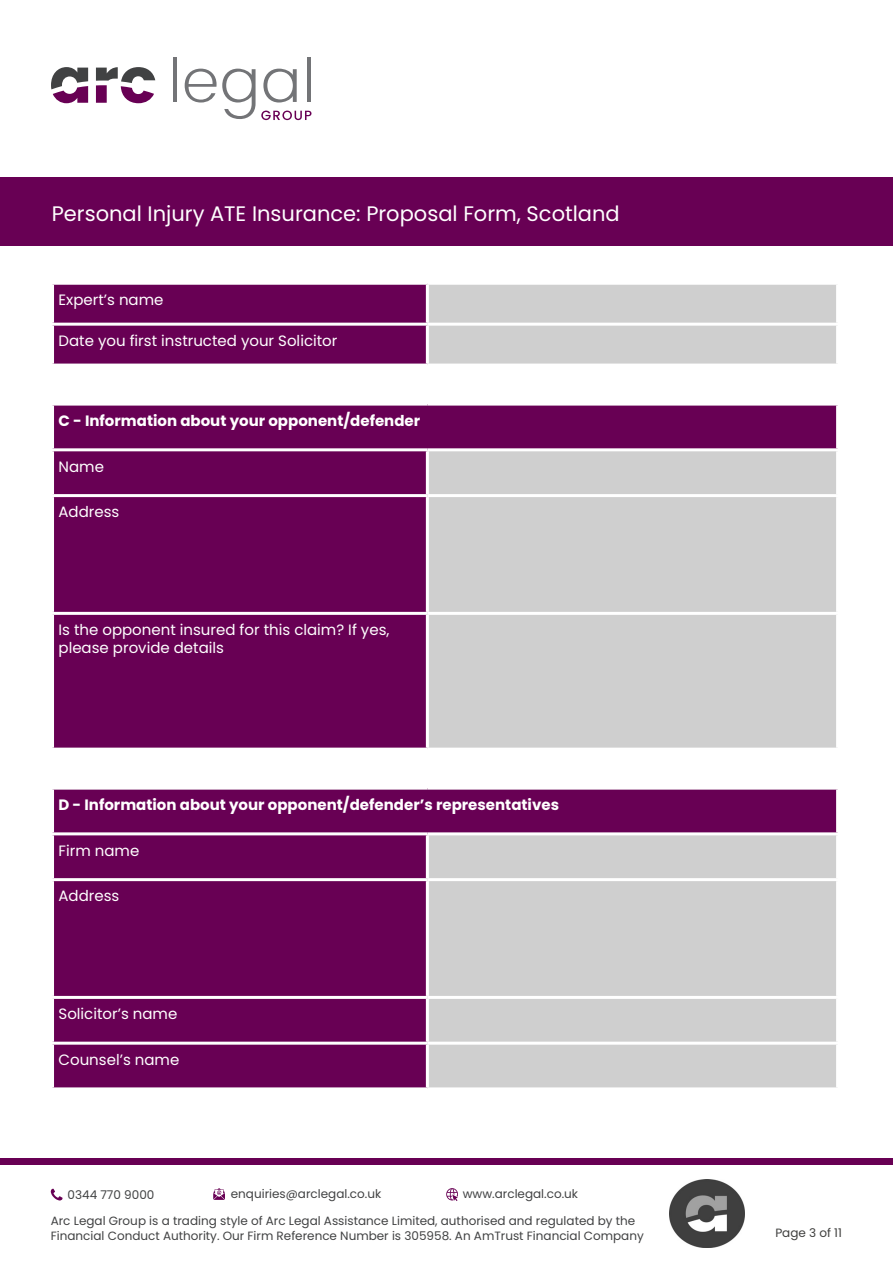
<style>
.page{position:relative;width:893px;height:1263px;background:#fff}
.page>*{position:absolute;margin:0;border:0;box-sizing:border-box;transform-origin:0 0}
.t1{font:21px "Poppins";color:#fff}
.t2{font:15px/18px "Poppins";color:#fff}
.t3{font:700 15px "Poppins";color:#fff}
.t4{font:12px/15px "Poppins";color:#414243}
.t5{font:12px "Poppins";color:#3f3f3e}
</style>
<div class="page">
<div style="left:0;top:178px;width:893px;height:68px;background:#680054"></div>
<svg style="left:51px;top:67px;width:37px;height:36px"></svg>
<svg style="left:96px;top:67px;width:59px;height:36px"></svg>
<hr style="left:173px;top:57px;width:4px;height:45px;background:#737477">
<svg style="left:185px;top:69px;width:126px;height:51px"></svg>
<hr style="left:307px;top:57px;width:4px;height:45px;background:#737477">
<svg style="left:54px;top:285px;width:782px;height:79px;background:#9e6d95"></svg>
<hr style="left:426px;top:285px;width:3px;height:38px;background:#fff">
<hr style="left:51px;top:323px;width:376px;height:3px;background:#fff">
<hr style="left:427px;top:323px;width:412px;height:3px;background:#fff">
<hr style="left:426px;top:326px;width:3px;height:38px;background:#fff">
<div style="left:54px;top:406px;width:782px;height:342px;background:#680054"></div>
<div style="left:429px;top:451px;width:407px;height:297px;background:#cfcfcf"></div>
<hr style="left:51px;top:448px;width:376px;height:3px;background:#fff">
<hr style="left:427px;top:448px;width:412px;height:3px;background:#fff">
<hr style="left:426px;top:451px;width:3px;height:43px;background:#fff">
<hr style="left:51px;top:494px;width:376px;height:3px;background:#fff">
<hr style="left:427px;top:494px;width:412px;height:3px;background:#fff">
<hr style="left:426px;top:497px;width:3px;height:115px;background:#fff">
<hr style="left:51px;top:612px;width:376px;height:3px;background:#fff">
<hr style="left:427px;top:612px;width:412px;height:3px;background:#fff">
<hr style="left:426px;top:615px;width:3px;height:133px;background:#fff">
<div style="left:54px;top:790px;width:782px;height:297px;background:#680054"></div>
<div style="left:429px;top:835px;width:407px;height:252px;background:#cfcfcf"></div>
<hr style="left:51px;top:832px;width:376px;height:3px;background:#fff">
<hr style="left:427px;top:832px;width:412px;height:3px;background:#fff">
<hr style="left:426px;top:835px;width:3px;height:43px;background:#fff">
<hr style="left:51px;top:878px;width:376px;height:3px;background:#fff">
<hr style="left:427px;top:878px;width:412px;height:3px;background:#fff">
<hr style="left:426px;top:881px;width:3px;height:115px;background:#fff">
<hr style="left:51px;top:996px;width:376px;height:3px;background:#fff">
<hr style="left:427px;top:996px;width:412px;height:3px;background:#fff">
<hr style="left:426px;top:999px;width:3px;height:43px;background:#fff">
<hr style="left:51px;top:1042px;width:376px;height:3px;background:#fff">
<hr style="left:427px;top:1042px;width:412px;height:3px;background:#fff">
<hr style="left:426px;top:1045px;width:3px;height:42px;background:#fff">
<div style="left:0;top:1158px;width:893px;height:6px;background:#680054"></div>
<svg style="left:51px;top:1189px;width:12px;height:11px"></svg>
<svg style="left:446px;top:1188px;width:12px;height:13px"></svg>
<svg style="left:213px;top:1188px;width:12px;height:12px"></svg>
<img style="left:669px;top:1179px;width:76px;height:68px">
<p class="t1" style="left:52px;top:202px;width:569px">Personal Injury ATE Insurance: Proposal Form, Scotland</p>
<p class="t2" style="left:59px;top:291px;width:106px">Expert’s name</p>
<p class="t2" style="left:59px;top:332px;width:280px">Date you first instructed your Solicitor</p>
<p class="t3" style="left:59px;top:412px;width:363px">C - Information about your opponent/defender</p>
<p class="t2" style="left:59px;top:457px;width:47px">Name</p>
<p class="t2" style="left:59px;top:503px;width:62px">Address</p>
<p class="t2" style="left:59px;top:621px;width:332px">Is the opponent insured for this claim? If yes, please provide details</p>
<p class="t3" style="left:59px;top:796px;width:502px">D - Information about your opponent/defender’s representatives</p>
<p class="t2" style="left:59px;top:841px;width:82px">Firm name</p>
<p class="t2" style="left:59px;top:887px;width:62px">Address</p>
<p class="t2" style="left:59px;top:1005px;width:120px">Solicitor’s name</p>
<p class="t2" style="left:59px;top:1051px;width:122px">Counsel’s name</p>
<p class="t4" style="left:68px;top:1187px;width:88px">0344 770 9000</p>
<p class="t4" style="left:231px;top:1186px;width:152px">enquiries@arclegal.co.uk</p>
<p class="t4" style="left:463px;top:1186px;width:117px">www.arclegal.co.uk</p>
<p class="t4" style="left:51px;top:1213px;width:595px">Arc Legal Group is a trading style of Arc Legal Assistance Limited, authorised and regulated by the<br>Financial Conduct Authority. Our Firm Reference Number is 305958. An AmTrust Financial Company</p>
<p class="t5" style="left:775px;top:1226px;width:68px">Page 3 of 11</p>
</div>
